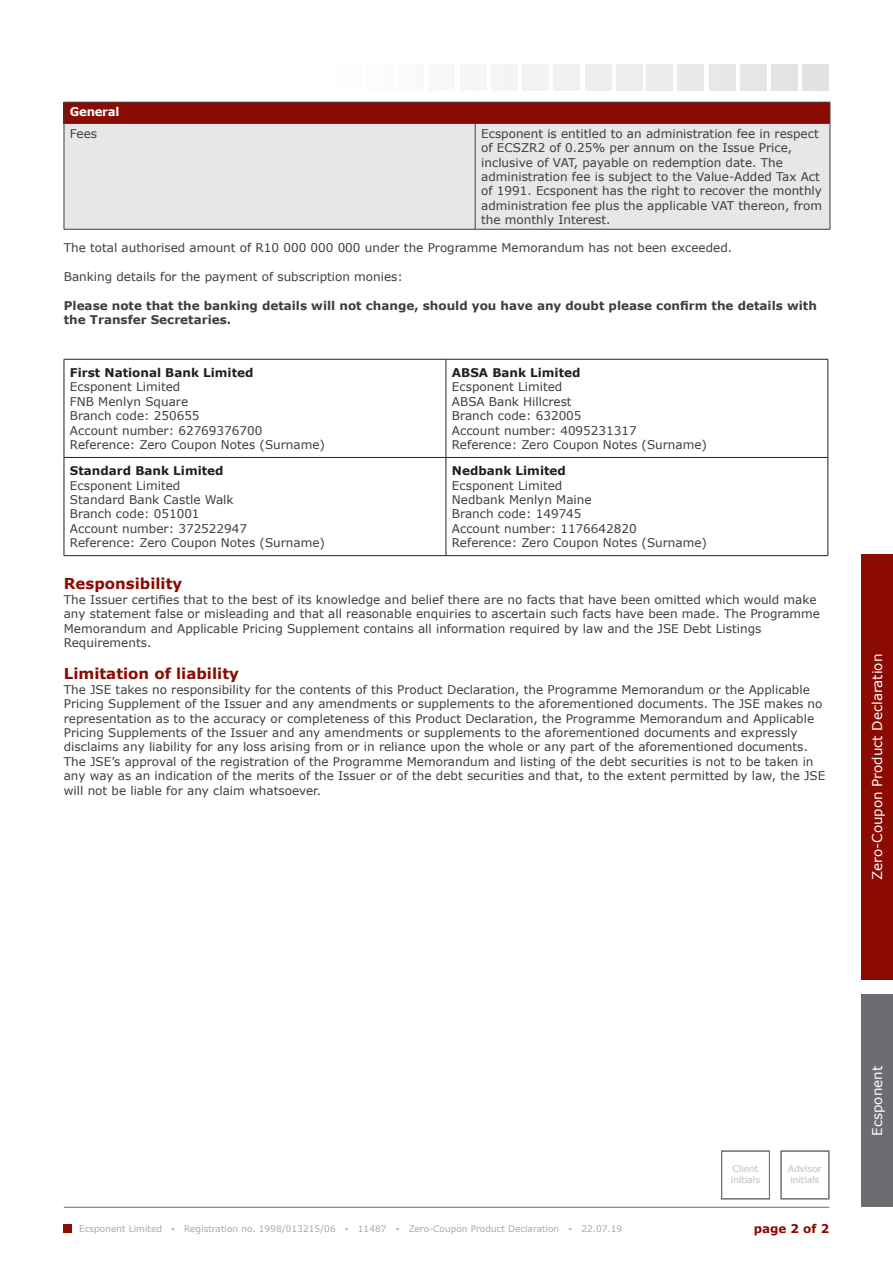
<style>
.page{position:relative;width:893px;height:1263px;background:#fff}
.page>*{position:absolute;margin:0;border:0;box-sizing:border-box;transform-origin:0 0}
.body_copy{font:700 15px "Verdana";color:#8b0a02}
.t1{font:13.5px "Verdana";color:#fff}
.body_copy-2{font:12px/14.4px "Verdana";color:#3e3e3f}
.body_copy-3{font:700 12px/14.4px "Verdana";color:#3e3e3f}
.body_copy-4{font:700 12px "Verdana";color:#231f20}
.t2{font:700 12px "Verdana";color:#8b0a02}
.body_copy-5{font:700 12px "Verdana";letter-spacing:-.025em;color:#fff}
.t3{font:9px "Verdana";color:#a8a9ad}
.body_copy-6{font:9px/10.8px "Verdana";color:#d1d2d4}
</style>
<div class="page">
<div style="left:802px;top:64px;width:27px;height:27px;background:#e1e2e4"></div>
<div style="left:771px;top:64px;width:27px;height:27px;background:#e1e2e4"></div>
<div style="left:740px;top:64px;width:27px;height:27px;background:#e1e2e4"></div>
<div style="left:709px;top:64px;width:27px;height:27px;background:#e1e2e4"></div>
<div style="left:677px;top:64px;width:27px;height:27px;background:#e9e9eb"></div>
<div style="left:646px;top:64px;width:27px;height:27px;background:#ebebed"></div>
<div style="left:616px;top:64px;width:27px;height:27px;background:#ededee"></div>
<div style="left:585px;top:64px;width:27px;height:27px;background:#eeeff0"></div>
<div style="left:553px;top:64px;width:27px;height:27px;background:#f0f1f2"></div>
<div style="left:522px;top:64px;width:27px;height:27px;background:#f2f3f3"></div>
<div style="left:491px;top:64px;width:27px;height:27px;background:#f4f4f5"></div>
<div style="left:460px;top:64px;width:27px;height:27px;background:#f6f6f7"></div>
<div style="left:428px;top:64px;width:27px;height:27px;background:#f8f8f9"></div>
<div style="left:397px;top:64px;width:27px;height:27px;background:#fafafa"></div>
<hr style="left:64px;top:1207px;width:765px;height:1px;background:#6c6d70">
<div style="left:64px;top:1225px;width:8px;height:8px;background:#8c0d04"></div>
<div style="left:861px;top:554px;width:32px;height:425px;background:#8b0a02"></div>
<div style="left:861px;top:994px;width:32px;height:213px;background:#6c6d70"></div>
<div style="left:64px;top:102px;width:766px;height:21px;background:#8b0a02"></div>
<div style="left:65px;top:124px;width:765px;height:105px;background:#e6e7e9"></div>
<hr style="left:64px;top:102px;width:411px;height:1px;background:#3e3e3f">
<svg style="left:64px;top:102px;width:1px;height:21px"></svg>
<hr style="left:475px;top:102px;width:355px;height:1px;background:#3e3e3f">
<svg style="left:830px;top:102px;width:1px;height:21px"></svg>
<hr style="left:64px;top:123px;width:411px;height:1px;background:#3e3e3f">
<hr style="left:64px;top:124px;width:1px;height:105px;background:#3e3e3f">
<hr style="left:475px;top:123px;width:355px;height:1px;background:#3e3e3f">
<hr style="left:475px;top:124px;width:1px;height:105px;background:#3e3e3f">
<hr style="left:830px;top:124px;width:1px;height:105px;background:#3e3e3f">
<hr style="left:64px;top:229px;width:411px;height:1px;background:#3e3e3f">
<hr style="left:475px;top:229px;width:355px;height:1px;background:#3e3e3f">
<hr style="left:64px;top:359px;width:382px;height:1px;background:#231f20">
<hr style="left:64px;top:359px;width:1px;height:98px;background:#231f20">
<hr style="left:446px;top:359px;width:382px;height:1px;background:#231f20">
<hr style="left:446px;top:359px;width:1px;height:98px;background:#231f20">
<hr style="left:828px;top:359px;width:1px;height:98px;background:#231f20">
<hr style="left:64px;top:457px;width:382px;height:1px;background:#231f20">
<hr style="left:64px;top:458px;width:1px;height:97px;background:#231f20">
<hr style="left:446px;top:457px;width:382px;height:1px;background:#231f20">
<hr style="left:446px;top:458px;width:1px;height:97px;background:#231f20">
<hr style="left:828px;top:458px;width:1px;height:97px;background:#231f20">
<hr style="left:64px;top:555px;width:382px;height:1px;background:#231f20">
<hr style="left:446px;top:555px;width:382px;height:1px;background:#231f20">
<div style="left:781px;top:1151px;width:48px;height:48px;border:1px solid #6c6d70"></div>
<div style="left:721px;top:1151px;width:49px;height:48px;border:1px solid #6c6d70"></div>
<p class="body_copy-5" style="left:70px;top:104px;width:51px">General</p>
<p class="body_copy-2" style="left:70px;top:126px;width:29px">Fees</p>
<p class="body_copy-2" style="left:481px;top:126px;width:342px">Ecsponent is entitled to an administration fee in respect of ECSZR2 of 0.25% per annum on the Issue Price, inclusive of VAT, payable on redemption date. The administration fee is subject to the Value-Added Tax Act of 1991. Ecsponent has the right to recover the monthly administration fee plus the applicable VAT thereon, from the monthly Interest.</p>
<p class="body_copy-2" style="left:64px;top:241px;width:670px">The total authorised amount of R10 000 000 000 under the Programme Memorandum has not been exceeded.</p>
<p class="body_copy-2" style="left:64px;top:269px;width:341px">Banking details for the payment of subscription monies:</p>
<p class="body_copy-3" style="left:64px;top:298px;width:755px">Please note that the banking details will not change, should you have any doubt please confirm the details with the Transfer Secretaries.</p>
<p class="body_copy-4" style="left:70px;top:364px;width:185px">First National Bank Limited</p>
<p class="body_copy-2" style="left:70px;top:380px;width:112px">Ecsponent Limited</p>
<p class="body_copy-2" style="left:70px;top:394px;width:120px">FNB Menlyn Square</p>
<p class="body_copy-2" style="left:70px;top:408px;width:131px">Branch code: 250655</p>
<p class="body_copy-2" style="left:70px;top:423px;width:194px">Account number: 62769376700</p>
<p class="body_copy-2" style="left:70px;top:437px;width:257px">Reference: Zero Coupon Notes (Surname)</p>
<p class="body_copy-4" style="left:70px;top:462px;width:155px">Standard Bank Limited</p>
<p class="body_copy-2" style="left:70px;top:478px;width:112px">Ecsponent Limited</p>
<p class="body_copy-2" style="left:70px;top:492px;width:165px">Standard Bank Castle Walk</p>
<p class="body_copy-2" style="left:70px;top:507px;width:131px">Branch code: 051001</p>
<p class="body_copy-2" style="left:70px;top:521px;width:179px">Account number: 372522947</p>
<p class="body_copy-2" style="left:70px;top:535px;width:257px">Reference: Zero Coupon Notes (Surname)</p>
<p class="body_copy-4" style="left:452px;top:364px;width:130px">ABSA Bank Limited</p>
<p class="body_copy-2" style="left:452px;top:380px;width:112px">Ecsponent Limited</p>
<p class="body_copy-2" style="left:452px;top:394px;width:121px">ABSA Bank Hillcrest</p>
<p class="body_copy-2" style="left:452px;top:408px;width:131px">Branch code: 632005</p>
<p class="body_copy-2" style="left:452px;top:423px;width:186px">Account number: 4095231317</p>
<p class="body_copy-2" style="left:452px;top:437px;width:257px">Reference: Zero Coupon Notes (Surname)</p>
<p class="body_copy-4" style="left:452px;top:462px;width:115px">Nedbank Limited</p>
<p class="body_copy-2" style="left:452px;top:478px;width:112px">Ecsponent Limited</p>
<p class="body_copy-2" style="left:452px;top:492px;width:141px">Nedbank Menlyn Maine</p>
<p class="body_copy-2" style="left:452px;top:507px;width:131px">Branch code: 149745</p>
<p class="body_copy-2" style="left:452px;top:521px;width:186px">Account number: 1176642820</p>
<p class="body_copy-2" style="left:452px;top:535px;width:257px">Reference: Zero Coupon Notes (Surname)</p>
<p class="body_copy" style="left:64px;top:573px;width:120px">Responsibility</p>
<p class="body_copy-2" style="left:64px;top:592px;width:758px">The Issuer certifies that to the best of its knowledge and belief there are no facts that have been omitted which would make any statement false or misleading and that all reasonable enquiries to ascertain such facts have been made. The Programme Memorandum and Applicable Pricing Supplement contains all information required by law and the JSE Debt Listings Requirements.</p>
<p class="body_copy" style="left:64px;top:663px;width:177px">Limitation of liability</p>
<p class="body_copy-2" style="left:64px;top:682px;width:763px">The JSE takes no responsibility for the contents of this Product Declaration, the Programme Memorandum or the Applicable Pricing Supplement of the Issuer and any amendments or supplements to the aforementioned documents. The JSE makes no representation as to the accuracy or completeness of this Product Declaration, the Programme Memorandum and Applicable Pricing Supplements of the Issuer and any amendments or supplements to the aforementioned documents and expressly disclaims any liability for any loss arising from or in reliance upon the whole or any part of the aforementioned documents.<br>The JSE’s approval of the registration of the Programme Memorandum and listing of the debt securities is not to be taken in any way as an indication of the merits of the Issuer or of the debt securities and that, to the extent permitted by law, the JSE will not be liable for any claim whatsoever.</p>
<p class="t1" style="left:868px;top:880px;width:227px;rotate:-90deg">Zero-Coupon Product Declaration</p>
<p class="t3" style="left:79px;top:1222px;width:545px">Ecsponent Limited ▪ Registration no. 1998/013215/06 ▪ 11487 ▪ Zero-Coupon Product Declaration ▪ 22.07.19</p>
<p class="body_copy-6" style="left:731px;top:1163px;width:31px">Client initials</p>
<p class="body_copy-6" style="left:788px;top:1163px;width:35px">Advisor initials</p>
<p class="t2" style="left:754px;top:1220px;width:77px">page 2 of 2</p>
<p class="t1" style="left:868px;top:1135px;width:71px;rotate:-90deg">Ecsponent</p>
</div>
